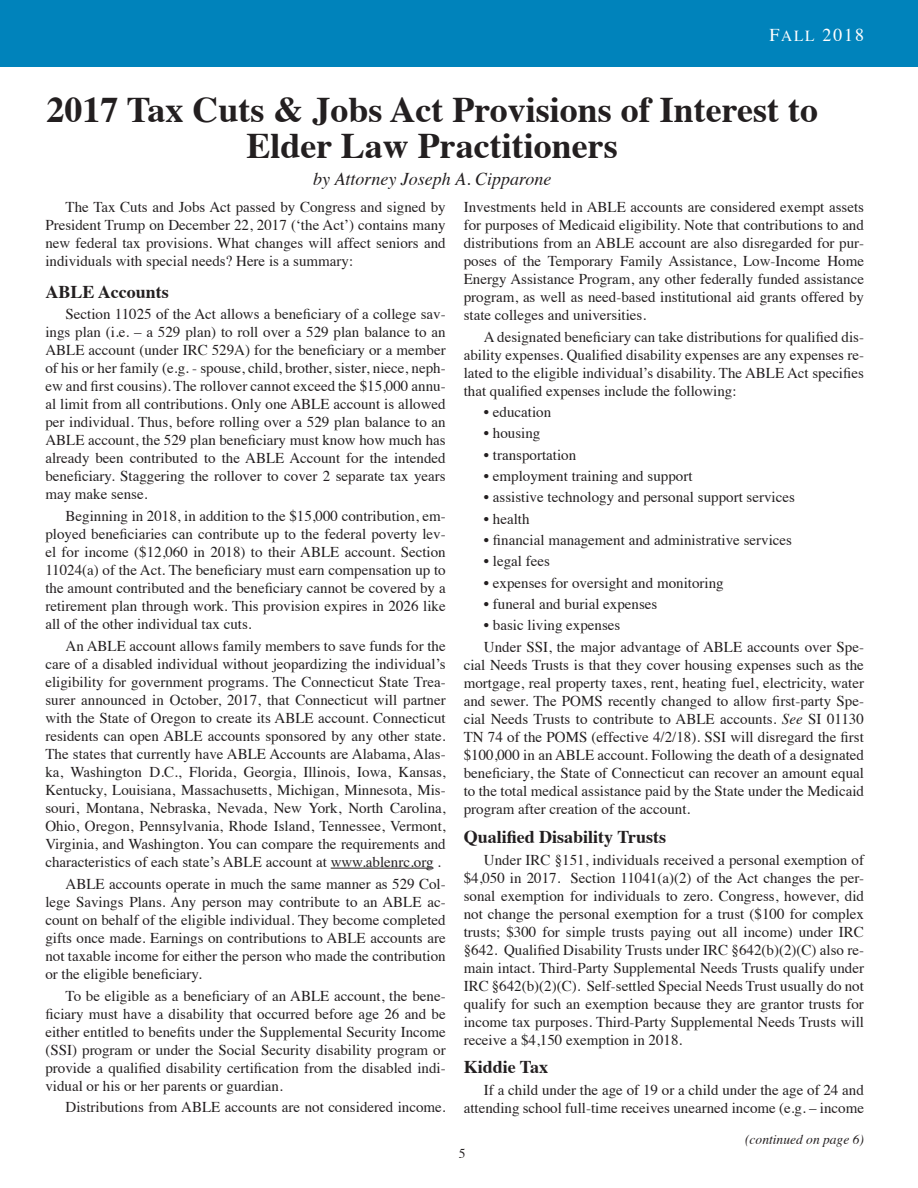
<style>
.page{position:relative;width:918px;height:1188px;background:#fff}
.page>*{position:absolute;margin:0;border:0;box-sizing:border-box;transform-origin:0 0}
.t1{font:700 36px/36px "Times";color:#231f20;text-align:center}
.t2{font:700 18px "Times";color:#231f20}
.t3{font:italic 18px "Times";color:#231f20}
.t4{font:18px "Times Roman SC850";color:#fff}
.t5{font:15px/18px "Times";color:#231f20;text-align:justify}
.t6{font:italic 13.5px "Times";color:#231f20}
.t7{font:13.5px "Times";color:#231f20}
.s1{font-size:15.3px}
.s2{font-style:italic}
</style>
<div class="page">
<div style="left:0;top:0;width:918px;height:67px;background:#0083bb"></div>
<hr style="left:331px;top:868px;width:103px;height:1px;background:#231f20">
<p class="t4" style="left:769px;top:18px;width:96px">F<span class="s1">all</span> 2018</p>
<p class="t1" style="left:46px;top:88px;width:773px">2017 Tax Cuts &amp; Jobs Act Provisions of Interest to<br>Elder Law Practitioners</p>
<p class="t3" style="left:313px;top:164px;width:240px">by Attorney Joseph A. Cipparone</p>
<p class="t5" style="left:45px;top:197px;width:402px;text-indent:20px">The Tax Cuts and Jobs Act passed by Congress and signed by President Trump on December 22, 2017 (‘the Act’) contains many new federal tax provisions. What changes will affect seniors and individuals with special needs? Here is a summary:</p>
<p class="t2" style="left:45px;top:274px;width:125px">ABLE Accounts</p>
<p class="t5" style="left:45px;top:304px;width:402px;text-indent:20px">Section 11025 of the Act allows a beneficiary of a college sav&shy;ings plan (i.e. – a 529 plan) to roll over a 529 plan balance to an ABLE account (under IRC 529A) for the beneficiary or a member of his or her family (e.g. - spouse, child, brother, sister, niece, neph&shy;ew and first cousins). The rollover cannot exceed the $15,000 annu&shy;al limit from all contributions. Only one ABLE account is allowed per individual. Thus, before rolling over a 529 plan balance to an ABLE account, the 529 plan beneficiary must know how much has already been contributed to the ABLE Account for the intended beneficiary. Staggering the rollover to cover 2 separate tax years may make sense.</p>
<p class="t5" style="left:45px;top:506px;width:402px;text-indent:20px">Beginning in 2018, in addition to the $15,000 contribution, em&shy;ployed beneficiaries can contribute up to the federal poverty lev&shy;el for income ($12,060 in 2018) to their ABLE account. Section 11024(a) of the Act. The beneficiary must earn compensation up to the amount contributed and the beneficiary cannot be covered by a retirement plan through work. This provision expires in 2026 like all of the other individual tax cuts.</p>
<p class="t5" style="left:45px;top:636px;width:402px;text-indent:20px">An ABLE account allows family members to save funds for the care of a disabled individual without jeopardizing the individual’s eligibility for government programs. The Connecticut State Trea&shy;surer announced in October, 2017, that Connecticut will partner with the State of Oregon to create its ABLE account. Connecticut residents can open ABLE accounts sponsored by any other state.<br>The states that currently have ABLE Accounts are Alabama, Alas&shy;ka, Washington D.C., Florida, Georgia, Illinois, Iowa, Kansas, Kentucky, Louisiana, Massachusetts, Michigan, Minnesota, Mis&shy;souri, Montana, Nebraska, Nevada, New York, North Carolina, Ohio, Oregon, Pennsylvania, Rhode Island, Tennessee, Vermont, Virginia, and Washington. You can compare the requirements and characteristics of each state’s ABLE account at www.ablenrc.org .</p>
<p class="t5" style="left:45px;top:873px;width:402px;text-indent:20px">ABLE accounts operate in much the same manner as 529 Col&shy;lege Savings Plans. Any person may contribute to an ABLE ac&shy;count on behalf of the eligible individual. They become completed gifts once made. Earnings on contributions to ABLE accounts are not taxable income for either the person who made the contribution or the eligible beneficiary.</p>
<p class="t5" style="left:45px;top:985px;width:402px;text-indent:20px">To be eligible as a beneficiary of an ABLE account, the bene&shy;ficiary must have a disability that occurred before age 26 and be either entitled to benefits under the Supplemental Security Income (SSI) program or under the Social Security disability program or provide a qualified disability certification from the disabled indi&shy;vidual or his or her parents or guardian.</p>
<p class="t5" style="left:66px;top:1097px;width:382px">Distributions from ABLE accounts are not considered income.</p>
<p class="t5" style="left:464px;top:197px;width:402px">Investments held in ABLE accounts are considered exempt assets for purposes of Medicaid eligibility. Note that contributions to and distributions from an ABLE account are also disregarded for pur&shy;poses of the Temporary Family Assistance, Low-Income Home Energy Assistance Program, any other federally funded assistance program, as well as need-based institutional aid grants offered by state colleges and universities.</p>
<p class="t5" style="left:464px;top:327px;width:402px;text-indent:20px">A designated beneficiary can take distributions for qualified dis&shy;ability expenses. Qualified disability expenses are any expenses re&shy;lated to the eligible individual’s disability. The ABLE Act specifies that qualified expenses include the following:</p>
<p class="t5" style="left:484px;top:402px;width:69px">• education</p>
<p class="t5" style="left:484px;top:423px;width:58px">• housing</p>
<p class="t5" style="left:484px;top:444px;width:94px">• transportation</p>
<p class="t5" style="left:484px;top:466px;width:210px">• employment training and support</p>
<p class="t5" style="left:484px;top:487px;width:313px">• assistive technology and personal support services</p>
<p class="t5" style="left:484px;top:508px;width:47px">• health</p>
<p class="t5" style="left:484px;top:530px;width:310px">• financial management and administrative services</p>
<p class="t5" style="left:484px;top:551px;width:68px">• legal fees</p>
<p class="t5" style="left:484px;top:572px;width:241px">• expenses for oversight and monitoring</p>
<p class="t5" style="left:484px;top:594px;width:175px">• funeral and burial expenses</p>
<p class="t5" style="left:484px;top:615px;width:138px">• basic living expenses</p>
<p class="t5" style="left:464px;top:637px;width:402px;text-indent:20px">Under SSI, the major advantage of ABLE accounts over Spe&shy;cial Needs Trusts is that they cover housing expenses such as the mortgage, real property taxes, rent, heating fuel, electricity, water and sewer. The POMS recently changed to allow first-party Spe&shy;cial Needs Trusts to contribute to ABLE accounts. <span class="s2">See</span> SI 01130<br>TN 74 of the POMS (effective 4/2/18). SSI will disregard the first $100,000 in an ABLE account. Following the death of a designated beneficiary, the State of Connecticut can recover an amount equal to the total medical assistance paid by the State under the Medicaid program after creation of the account.</p>
<p class="t2" style="left:464px;top:819px;width:204px">Qualified Disability Trusts</p>
<p class="t5" style="left:464px;top:849px;width:402px;text-indent:20px">Under IRC §151, individuals received a personal exemption of $4,050 in 2017. Section 11041(a)(2) of the Act changes the per&shy;sonal exemption for individuals to zero. Congress, however, did not change the personal exemption for a trust ($100 for complex trusts; $300 for simple trusts paying out all income) under IRC §642. Qualified Disability Trusts under IRC §642(b)(2)(C) also re&shy;main intact. Third-Party Supplemental Needs Trusts qualify under IRC §642(b)(2)(C). Self-settled Special Needs Trust usually do not qualify for such an exemption because they are grantor trusts for income tax purposes. Third-Party Supplemental Needs Trusts will receive a $4,150 exemption in 2018.</p>
<p class="t2" style="left:464px;top:1050px;width:86px">Kiddie Tax</p>
<p class="t5" style="left:464px;top:1080px;width:402px;text-align:right">If a child under the age of 19 or a child under the age of 24 and attending school full-time receives unearned income (e.g. – income</p>
<p class="t7" style="left:459px;top:1140px;width:8px">5</p>
<p class="t6" style="left:745px;top:1128px;width:120px">(continued on page 6)</p>
</div>
